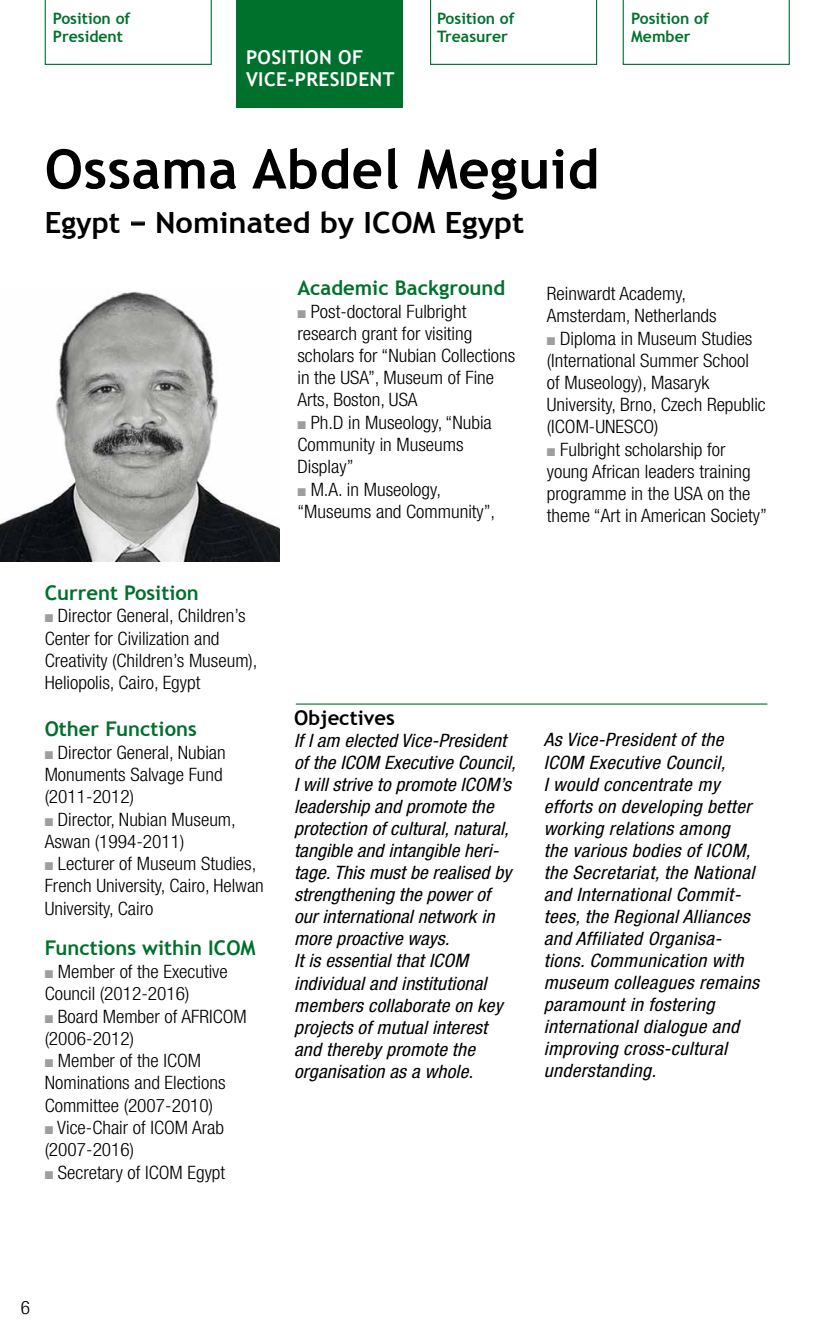
<style>
.page{position:relative;width:830px;height:1340px;background:#fff}
.page>*{position:absolute;margin:0;border:0;box-sizing:border-box;transform-origin:0 0}
.t1{font:700 54.45px "Trebuchet MS";letter-spacing:.01em;color:#000}
.t2{font:700 29.25px "Trebuchet MS";color:#000}
.t3{font:700 20.25px "Trebuchet MS";color:#00702d}
.t4{font:700 20.25px "Trebuchet MS";color:#000}
.t5{font:700 19.12px/22.5px "Trebuchet MS";letter-spacing:.02em;color:#fff}
.t6{font:300 condensed 18.45px/22.1px "Helvetica Neue";color:#000;scale:1.05 1}
.t7{font:italic condensed 18.45px/22.1px "Helvetica Neue";letter-spacing:.015em;color:#000;scale:1.05 1}
.t8{font:700 15.75px/18px "Trebuchet MS";color:#00702d}
.s1{color:#9c9e9f}
</style>
<div class="page">
<svg style="left:45px;top:0;width:167px;height:65px"></svg>
<svg style="left:430px;top:0;width:167px;height:65px"></svg>
<svg style="left:622px;top:0;width:167px;height:65px"></svg>
<img style="left:0;top:291px;width:280px;height:270px">
<div style="left:237px;top:0;width:165px;height:108px;background:#00702d"></div>
<hr style="left:296px;top:703px;width:471px;height:1px;background:#00702d">
<p class="t8" style="left:53px;top:10px;width:79px">Position of<br>President</p>
<p class="t8" style="left:437px;top:10px;width:79px">Position of<br>Treasurer</p>
<p class="t8" style="left:631px;top:10px;width:79px">Position of<br>Member</p>
<p class="t5" style="left:246px;top:45px;width:150px">POSITION OF<br>VICE-PRESIDENT</p>
<h1 class="t1" style="left:45px;top:135px;width:556px">Ossama Abdel Meguid</h1>
<h2 class="t2" style="left:45px;top:204px;width:481px">Egypt − Nominated by ICOM Egypt</h2>
<p class="t3" style="left:45px;top:580px;width:156px">Current Position</p>
<p class="t6" style="left:45px;top:604px;width:204px"><span class="s1">■</span> Director General, Children’s<br>Center for Civilization and<br>Creativity (Children’s Museum),<br>Heliopolis, Cairo, Egypt</p>
<p class="t3" style="left:45px;top:716px;width:154px">Other Functions</p>
<p class="t6" style="left:45px;top:741px;width:174px"><span class="s1">■</span> Director General, Nubian<br>Monuments Salvage Fund (2011-2012)</p>
<p class="t6" style="left:45px;top:808px;width:183px"><span class="s1">■</span> Director, Nubian Museum,<br>Aswan (1994-2011)</p>
<p class="t6" style="left:45px;top:852px;width:210px"><span class="s1">■</span> Lecturer of Museum Studies,<br>French University, Cairo, Helwan<br>University, Cairo</p>
<p class="t3" style="left:45px;top:935px;width:212px">Functions within ICOM</p>
<p class="t6" style="left:45px;top:960px;width:176px"><span class="s1">■</span> Member of the Executive<br>Council (2012-2016)</p>
<p class="t6" style="left:45px;top:1005px;width:194px"><span class="s1">■</span> Board Member of AFRICOM (2006-2012)</p>
<p class="t6" style="left:45px;top:1049px;width:174px"><span class="s1">■</span> Member of the ICOM<br>Nominations and Elections<br>Committee (2007-2010)</p>
<p class="t6" style="left:45px;top:1116px;width:172px"><span class="s1">■</span> Vice-Chair of ICOM Arab (2007-2016)</p>
<p class="t6" style="left:45px;top:1161px;width:173px"><span class="s1">■</span> Secretary of ICOM Egypt</p>
<p class="t3" style="left:297px;top:275px;width:209px">Academic Background</p>
<p class="t6" style="left:297px;top:300px;width:209px"><span class="s1">■</span> Post-doctoral Fulbright research grant for visiting scholars for “Nubian Collections in the USA”, Museum of Fine<br>Arts, Boston, USA</p>
<p class="t6" style="left:297px;top:411px;width:187px"><span class="s1">■</span> Ph.D in Museology, “Nubia<br>Community in Museums<br>Display”</p>
<p class="t6" style="left:297px;top:478px;width:190px"><span class="s1">■</span> M.A. in Museology, “Museums and Community”,</p>
<p class="t6" style="left:546px;top:282px;width:163px">Reinwardt Academy,<br>Amsterdam, Netherlands</p>
<p class="t6" style="left:546px;top:327px;width:210px"><span class="s1">■</span> Diploma in Museum Studies (International Summer School of Museology), Masaryk<br>University, Brno, Czech Republic (ICOM-UNESCO)</p>
<p class="t6" style="left:546px;top:438px;width:211px"><span class="s1">■</span> Fulbright scholarship for young African leaders training programme in the USA on the theme “Art in American Society”</p>
<p class="t4" style="left:294px;top:705px;width:102px">Objectives</p>
<p class="t7" style="left:294px;top:729px;width:212px">If I am elected Vice-President of the ICOM Executive Council,<br>I will strive to promote ICOM’s leadership and promote the protection of cultural, natural, tangible and intangible heri&shy;tage. This must be realised by strengthening the power of our international network in more proactive ways.<br>It is essential that ICOM individual and institutional members collaborate on key projects of mutual interest and thereby promote the organisation as a whole.</p>
<p class="t7" style="left:543px;top:728px;width:207px">As Vice-President of the<br>ICOM Executive Council,<br>I would concentrate my efforts on developing better working relations among<br>the various bodies of ICOM, the Secretariat, the National and International Commit&shy;tees, the Regional Alliances and Affiliated Organisa&shy;tions. Communication with museum colleagues remains paramount in fostering international dialogue and improving cross-cultural understanding.</p>
<p class="t6" style="left:21px;top:1296px;width:10px">6</p>
</div>
